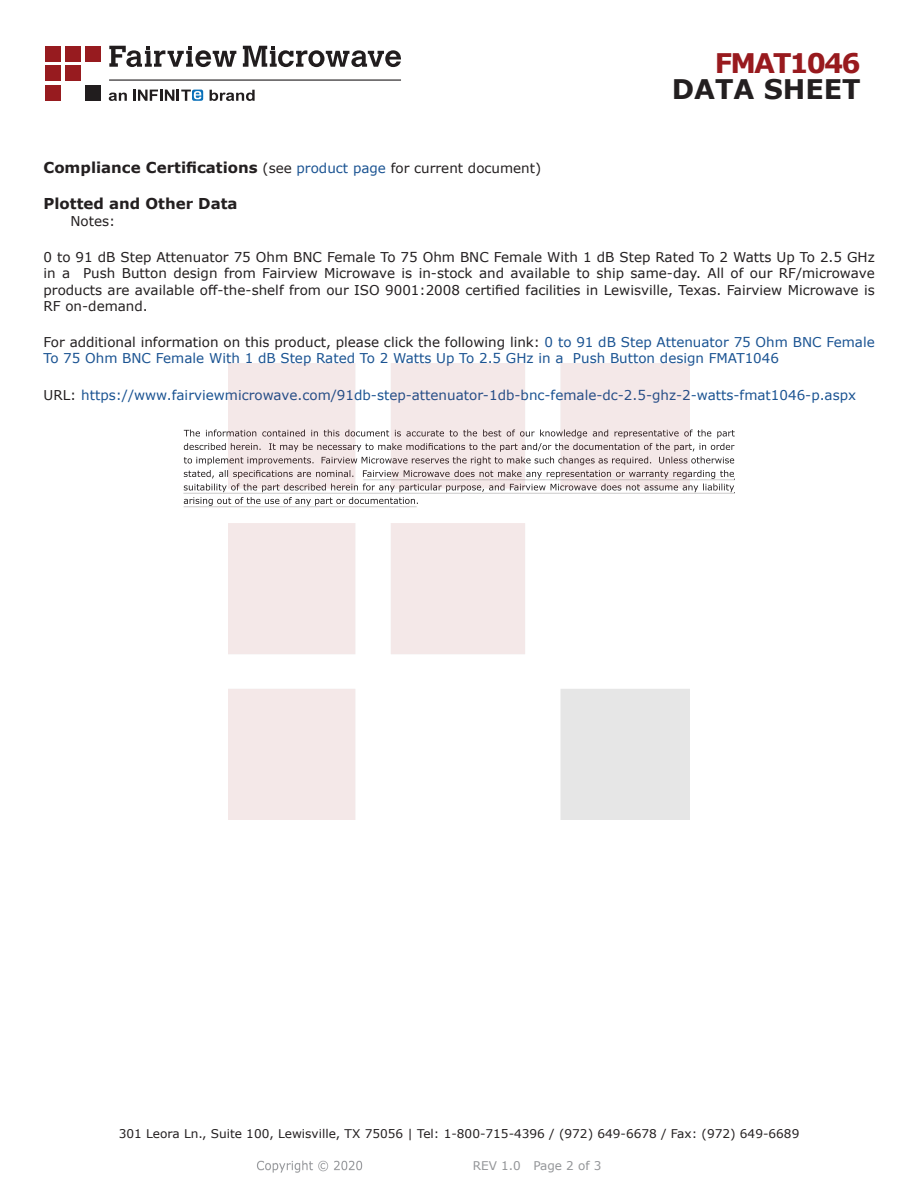
<style>
.page{position:relative;width:918px;height:1188px;background:#fff}
.page>*{position:absolute;margin:0;border:0;box-sizing:border-box;transform-origin:0 0}
.t1{font:700 27px "Verdana";color:#231f20}
.FM{font:700 27px "Verdana";letter-spacing:-.07em;color:#981a1e}
.Head1_for_Compliance{font:700 15px "Verdana";color:#231f20}
.Web_Description_Para{font:13.5px/16.2px "Verdana";color:#231f20;text-align:justify}
.Web_Description_Para-2{font:13.5px/16.2px "Verdana";color:#1a5392}
.URL_para{font:13.5px "Verdana";color:#1a5392}
.Specs_Para{font:13.5px "Verdana";color:#231f20}
.t2{font:12px "Verdana";color:#231f20}
.REV_Info{font:12px "Verdana";color:#939598}
.s1{font-weight:400;font-size:13.5px}
.s2{font-weight:400;font-size:13.5px;color:#1a5392}
.s3{color:#231f20}
</style>
<div class="page">
<svg style="left:184px;top:430px;width:551px;height:76px"></svg>
<hr style="left:363px;top:479px;width:372px;height:1px;background:#231f20">
<hr style="left:183px;top:493px;width:551px;height:1px;background:#231f20">
<hr style="left:184px;top:506px;width:233px;height:1px;background:#231f20">
<img style="left:257px;top:1160px;width:106px;height:13px">
<img style="left:228px;top:364px;width:462px;height:456px">
<div style="left:45px;top:46px;width:16px;height:15px;background:#971b1f"></div>
<div style="left:65px;top:66px;width:16px;height:15px;background:#971b1f"></div>
<div style="left:85px;top:85px;width:16px;height:16px;background:#211d1e"></div>
<div style="left:45px;top:85px;width:16px;height:16px;background:#971b1f"></div>
<div style="left:85px;top:46px;width:16px;height:15px;background:#971b1f"></div>
<div style="left:45px;top:66px;width:16px;height:15px;background:#971b1f"></div>
<div style="left:65px;top:46px;width:16px;height:15px;background:#971b1f"></div>
<svg style="left:109px;top:46px;width:292px;height:21px"></svg>
<svg style="left:192px;top:90px;width:11px;height:11px"></svg>
<svg style="left:133px;top:90px;width:68px;height:11px"></svg>
<svg style="left:210px;top:90px;width:45px;height:11px"></svg>
<svg style="left:109px;top:93px;width:18px;height:8px"></svg>
<hr style="left:109px;top:80px;width:292px;height:1px;background:#211d1e">
<p class="FM" style="left:715px;top:44px;width:148px">FMAT1046</p>
<p class="t1" style="left:672px;top:70px;width:191px">DATA SHEET</p>
<p class="Head1_for_Compliance" style="left:44px;top:157px;width:499px">Compliance Certifications <span class="s1">(see</span> <span class="s2">product page</span> <span class="s1">for current document)</span></p>
<p class="Head1_for_Compliance" style="left:44px;top:193px;width:196px">Plotted and Other Data</p>
<p class="Specs_Para" style="left:70px;top:211px;width:46px">Notes:</p>
<p class="Web_Description_Para" style="left:44px;top:249px;width:833px">0 to 91 dB Step Attenuator 75 Ohm BNC Female To 75 Ohm BNC Female With 1 dB Step Rated To 2 Watts Up To 2.5 GHz in a Push Button design from Fairview Microwave is in-stock and available to ship same-day. All of our RF/microwave products are available off-the-shelf from our ISO 9001:2008 certified facilities in Lewisville, Texas. Fairview Microwave is RF on-demand.</p>
<p class="Web_Description_Para-2" style="left:44px;top:334px;width:833px"><span class="s3">For additional information on this product, please click the following link:</span> 0 to 91 dB Step Attenuator 75 Ohm BNC Female<br>To 75 Ohm BNC Female With 1 dB Step Rated To 2 Watts Up To 2.5 GHz in a Push Button design FMAT1046</p>
<p class="URL_para" style="left:44px;top:386px;width:814px"><span class="s3">URL:</span> https://www.fairviewmicrowave.com/91db-step-attenuator-1db-bnc-female-dc-2.5-ghz-2-watts-fmat1046-p.aspx</p>
<p class="t2" style="left:119px;top:1125px;width:682px">301 Leora Ln., Suite 100, Lewisville, TX 75056 | Tel: 1-800-715-4396 / (972) 649-6678 / Fax: (972) 649-6689</p>
<p class="REV_Info" style="left:473px;top:1157px;width:130px">REV 1.0 Page 2 of 3</p>
</div>
